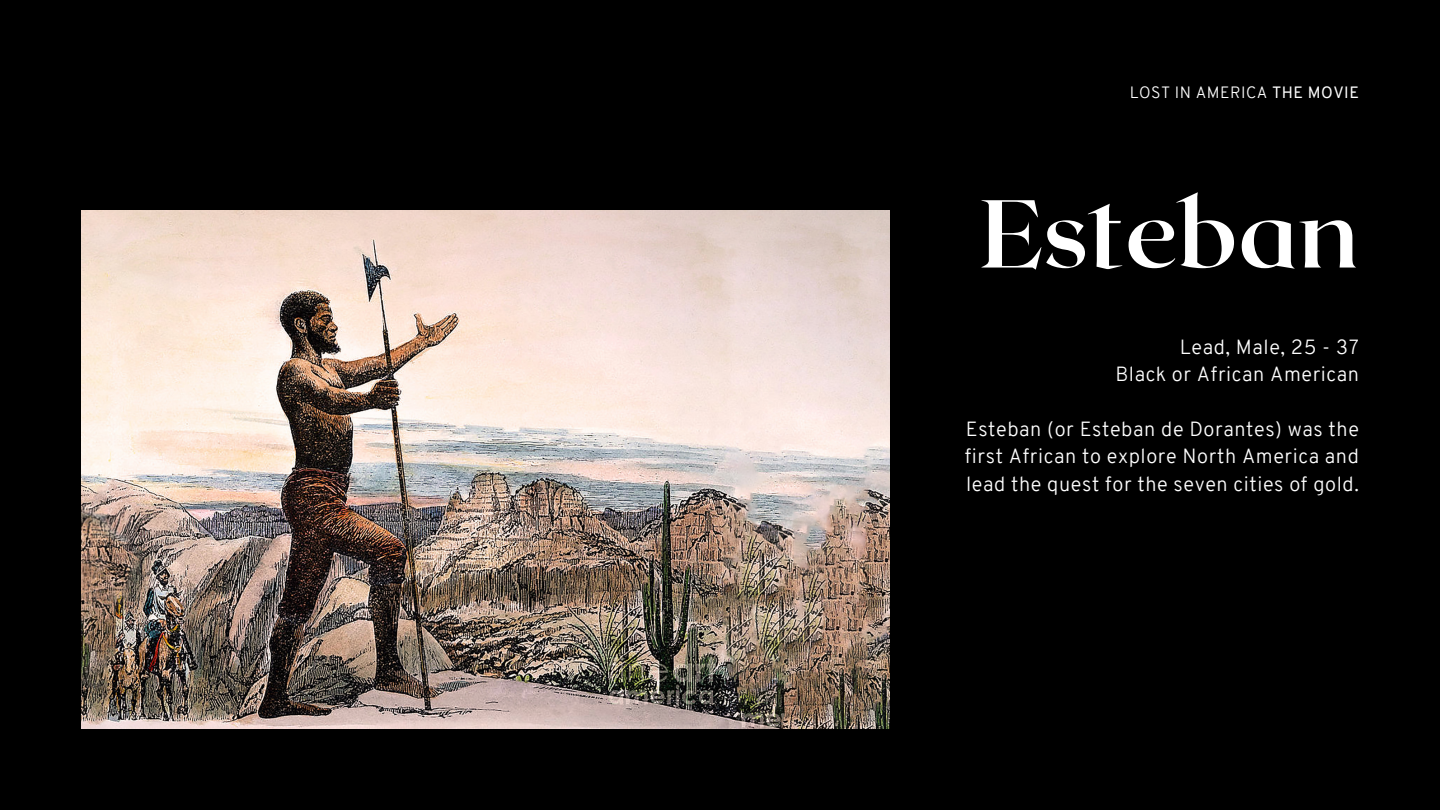
<style>
.page{position:relative;width:1440px;height:810px;background:#000}
.page>*{position:absolute;margin:0;border:0;box-sizing:border-box;transform-origin:0 0}
.t1{font:700 96.2px "Roxborough CF";color:#fff}
.t2{font:300 20px/27.4px "Overpass";letter-spacing:.03em;color:#fff;text-align:right}
.t3{font:300 16px "Overpass";letter-spacing:.03em;color:#fff}
.s1{font-weight:400}
</style>
<div class="page">
<img style="left:81px;top:210px;width:809px;height:519px">
<h2 class="t3" style="left:1130px;top:86px;width:231px">LOST IN AMERICA <span class="s1">THE MOVIE</span></h2>
<p class="t1" style="left:980px;top:171px;width:380px">Esteban</p>
<h1 class="t2" style="left:1115px;top:335px;width:245px">Lead, Male, 25 - 37<br>Black or African American</h1>
<p class="t2" style="left:965px;top:417px;width:396px;text-align:justify">Esteban (or Esteban de Dorantes) was the first African to explore North America and lead the quest for the seven cities of gold.</p>
</div>
